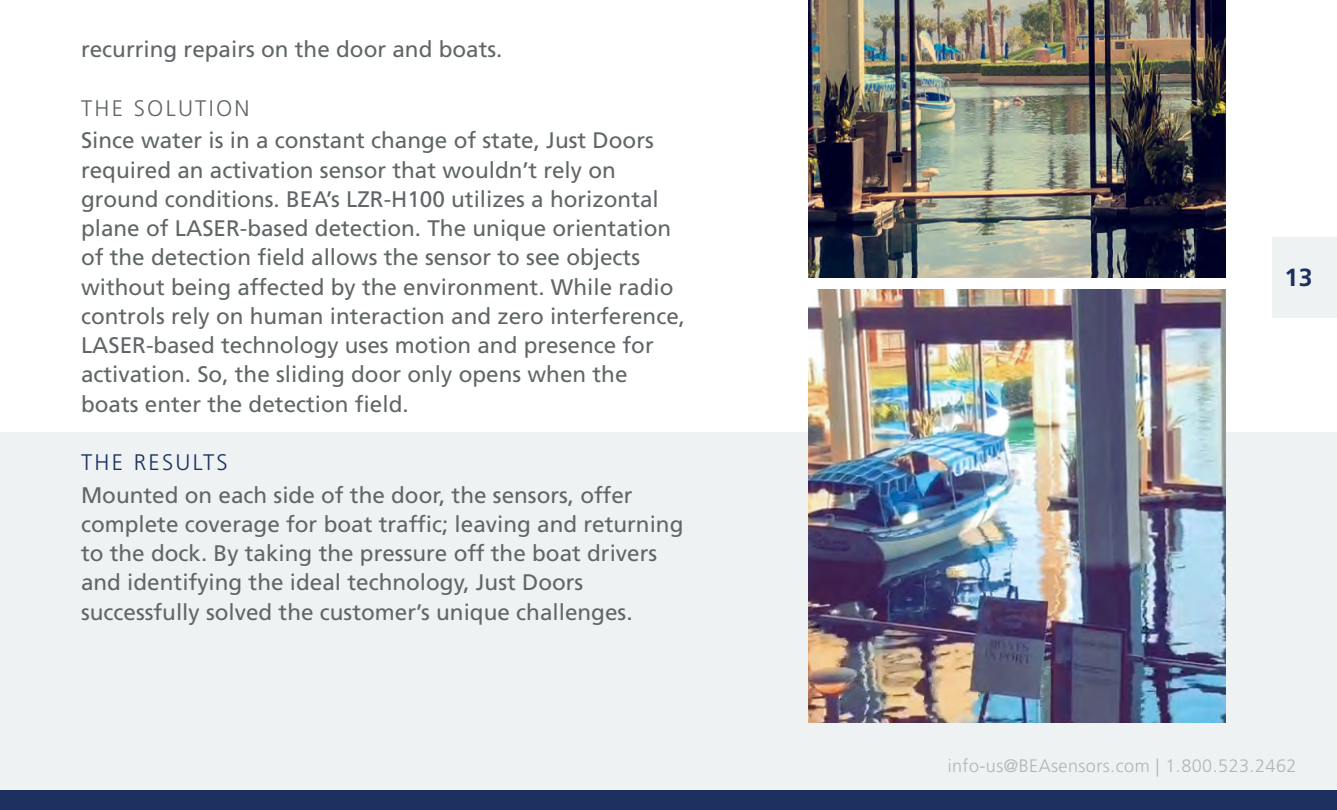
<style>
.page{position:relative;width:1337px;height:810px;background:#fff}
.page>*{position:absolute;margin:0;border:0;box-sizing:border-box;transform-origin:0 0}
.t1{font:700 24.75px "Frutiger LT Std";color:#1c3160}
.t2{font:22.5px/29.2px "Frutiger LT Std";color:#606667}
.t3{font:300 22.5px "Frutiger LT Std";letter-spacing:.1em;color:#606667}
.t4{font:300 22.5px "Frutiger LT Std";letter-spacing:.1em;color:#1c3160}
.t5{font:300 18px "Frutiger LT Std";letter-spacing:.025em;color:#b2b5b7}
</style>
<div class="page">
<div style="left:1272px;top:237px;width:64px;height:81px;background:#eff2f3"></div>
<div style="left:0;top:433px;width:1336px;height:377px;background:#eff2f3"></div>
<img style="left:808px;top:0;width:417px;height:277px">
<img style="left:808px;top:289px;width:417px;height:434px">
<div style="left:0;top:791px;width:1336px;height:19px;background:#1c3160"></div>
<p class="t2" style="left:81px;top:35px;width:423px">recurring repairs on the door and boats.</p>
<p class="t3" style="left:81px;top:95px;width:170px">THE SOLUTION</p>
<p class="t2" style="left:81px;top:126px;width:605px">Since water is in a constant change of state, Just Doors required an activation sensor that wouldn’t rely on ground conditions. BEA’s LZR-H100 utilizes a horizontal plane of LASER-based detection. The unique orientation of the detection field allows the sensor to see objects without being affected by the environment. While radio controls rely on human interaction and zero interference, LASER-based technology uses motion and presence for activation. So, the sliding door only opens when the boats enter the detection field.</p>
<p class="t4" style="left:81px;top:450px;width:148px">THE RESULTS</p>
<p class="t2" style="left:81px;top:480px;width:604px">Mounted on each side of the door, the sensors, offer complete coverage for boat traffic; leaving and returning to the dock. By taking the pressure off the boat drivers and identifying the ideal technology, Just Doors successfully solved the customer’s unique challenges.</p>
<p class="t1" style="left:1284px;top:263px;width:30px">13</p>
<p class="t5" style="left:947px;top:755px;width:350px">info-us@BEAsensors.com | 1.800.523.2462</p>
</div>
